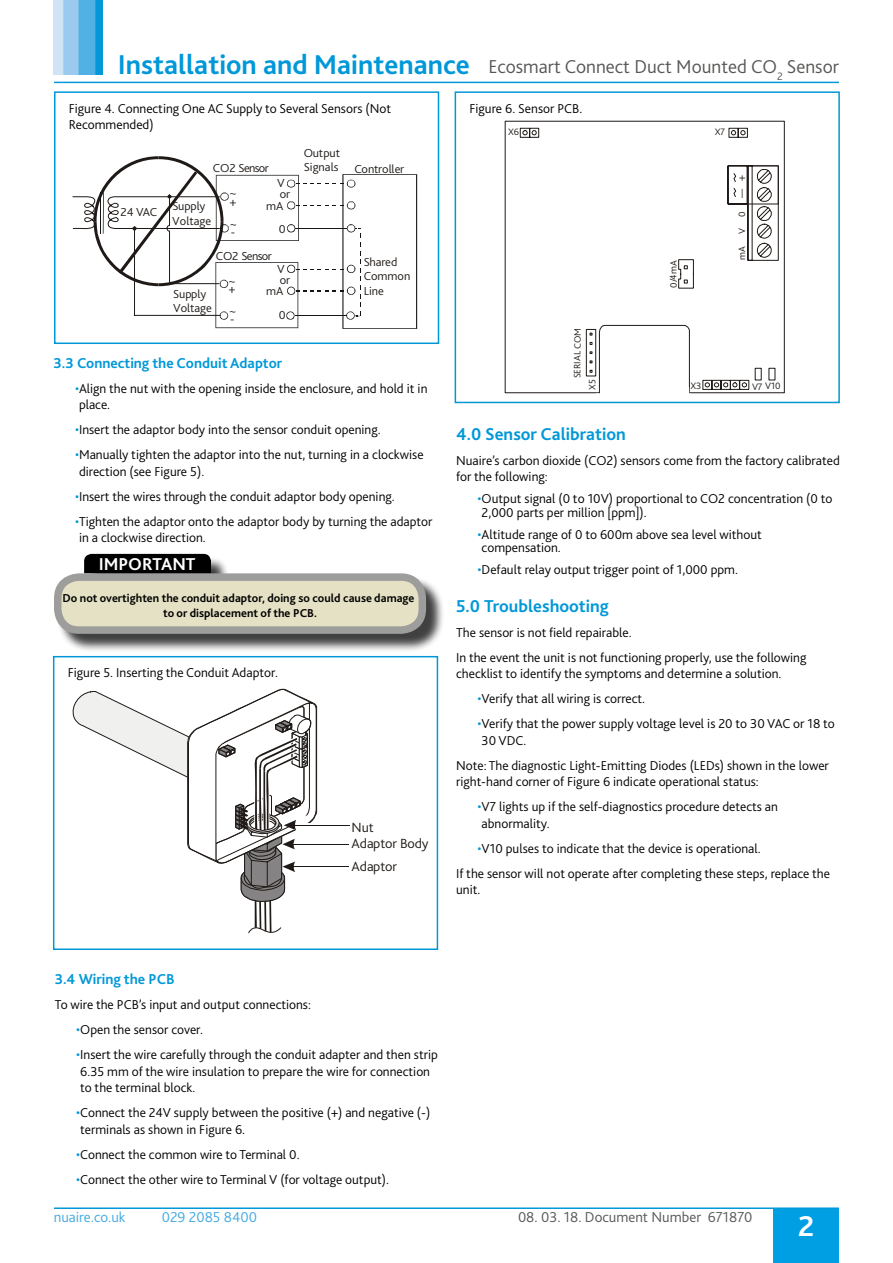
<style>
.page{position:relative;width:893px;height:1263px;background:#fff}
.page>*{position:absolute;margin:0;border:0;box-sizing:border-box;transform-origin:0 0}
.t1{font:700 30px "Bliss 2";color:#fff}
.t2{font:300 19.5px "Bliss 2";color:#575756}
.t3{font:700 18px "Bliss 2";color:#0098d8}
.t4{font:700 18px "Bliss 2";color:#fff}
.t5{font:700 15px "Bliss 2";color:#0098d8}
.t6{font:300 15px "Bliss 2";color:#575756}
.t7{font:300 15px "Bliss 2";color:#43abe1}
.t8{font:300 13.95px/16.5px "Bliss 2";letter-spacing:-.01em;color:#1f1a17}
.t9{font:300 13.5px/16.5px "Bliss 2";color:#000}
.t10{font:300 12.3px "Bliss 2";color:#1f1a17}
.t11{font:300 12.15px/14.5px "Bliss 2";color:#1f1a17}
.t12{font:300 12.15px "Bliss 2";letter-spacing:-.05em;color:#1f1a17}
.t13{font:700 12px/15px "Bliss 2";color:#000;text-align:center}
.t14{font:300 9.75px "Bliss 2";color:#1f1a17}
.s1{font-weight:700;font-size:28.5px;color:#0098d8}
.s2{color:#0098d8}
.s3{font-size:11.1px}
</style>
<div class="page">
<div style="left:773px;top:1209px;width:66px;height:54px;background:#009fe3"></div>
<img style="left:54px;top:0;width:49px;height:75px">
<hr style="left:54px;top:82px;width:785px;height:1px;background:#0098d8">
<hr style="left:54px;top:1207px;width:785px;height:2px;background:#0098d8">
<div style="left:54px;top:91px;width:385px;height:253px;border:2px solid #0098d8"></div>
<div style="left:455px;top:91px;width:385px;height:312px;border:2px solid #0098d8"></div>
<svg style="left:72px;top:156px;width:345px;height:173px"></svg>
<svg style="left:504px;top:121px;width:281px;height:272px"></svg>
<svg style="left:520px;top:128px;width:228px;height:10px"></svg>
<svg style="left:596px;top:259px;width:98px;height:135px"></svg>
<div style="left:57px;top:556px;width:388px;height:97px;background:#000;opacity:.75"></div>
<div style="left:84px;top:554px;width:127px;height:19px;background:#000"></div>
<div style="left:58px;top:577px;width:364px;height:53px;background:#e5e1c5;border-radius:21px"></div>
<div style="left:54px;top:573px;width:372px;height:61px;border:8px solid #9d9d9c;border-radius:21px"></div>
<div style="left:53px;top:656px;width:385px;height:294px;border:2px solid #0098d8"></div>
<hr style="left:289px;top:844px;width:59px;height:1px;background:#1f1a17">
<hr style="left:289px;top:866px;width:60px;height:1px;background:#1f1a17">
<hr style="left:290px;top:825px;width:60px;height:1px;background:#1f1a17">
<svg style="left:72px;top:688px;width:246px;height:246px"></svg>
<h2 class="t2" style="left:118px;top:54px;width:723px"><span class="s1">Installation and Maintenance</span> Ecosmart Connect Duct Mounted CO<sub>2</sub> Sensor</h2>
<p class="t9" style="left:69px;top:100px;width:324px">Figure 4. Connecting One AC Supply to Several Sensors (Not<br>Recommended)</p>
<p class="t9" style="left:469px;top:100px;width:114px">Figure 6. Sensor PCB.</p>
<p class="t14" style="left:508px;top:126px;width:12px">X6</p>
<p class="t14" style="left:715px;top:126px;width:12px">X7</p>
<p class="t11" style="left:304px;top:145px;width:38px">Output</p>
<p class="t11" style="left:121px;top:204px;width:38px">24 VAC</p>
<p class="t12" style="left:213px;top:160px;width:57px">CO2 Sensor</p>
<p class="t11" style="left:304px;top:160px;width:36px">Signals</p>
<p class="t11" style="left:354px;top:161px;width:51px">Controller</p>
<p class="t11" style="left:172px;top:199px;width:40px">Supply<br>Voltage</p>
<p class="t11" style="left:230px;top:186px;width:8px">~</p>
<p class="t11" style="left:230px;top:190px;width:8px;line-height:22.2px">+ ~</p>
<p class="t10" style="left:231px;top:224px;width:6px">-</p>
<p class="t11" style="left:277px;top:176px;width:9px">V</p>
<p class="t11" style="left:279px;top:221px;width:8px">0</p>
<p class="t11" style="left:280px;top:187px;width:12px">or</p>
<p class="t11" style="left:266px;top:198px;width:19px">mA</p>
<p class="t12" style="left:216px;top:248px;width:57px">CO2 Sensor</p>
<p class="t11" style="left:173px;top:286px;width:40px">Supply<br>Voltage</p>
<p class="t11" style="left:229px;top:273px;width:8px">~</p>
<p class="t11" style="left:229px;top:278px;width:8px;line-height:22.2px">+ ~</p>
<p class="t10" style="left:230px;top:312px;width:6px">-</p>
<p class="t11" style="left:266px;top:257px;width:20px;line-height:21.9px;text-align:right">V mA</p>
<p class="t11" style="left:280px;top:272px;width:12px">or</p>
<p class="t11" style="left:279px;top:307px;width:8px">0</p>
<p class="t11" style="left:364px;top:254px;width:48px">Shared<br>Common<br>Line</p>
<p class="t5" style="left:54px;top:353px;width:230px">3.3 Connecting the Conduit Adaptor</p>
<p class="t9" style="left:75px;top:379px;width:354px"><span class="s2">•</span>Align the nut with the opening inside the enclosure, and hold it in place.</p>
<p class="t9" style="left:75px;top:421px;width:307px"><span class="s2">•</span>Insert the adaptor body into the sensor conduit opening.</p>
<p class="t9" style="left:75px;top:446px;width:350px"><span class="s2">•</span>Manually tighten the adaptor into the nut, turning in a clockwise direction (see Figure 5).</p>
<p class="t9" style="left:75px;top:487px;width:321px"><span class="s2">•</span>Insert the wires through the conduit adaptor body opening.</p>
<p class="t9" style="left:75px;top:512px;width:359px"><span class="s2">•</span>Tighten the adaptor onto the adaptor body by turning the adaptor in a clockwise direction.</p>
<h3 class="t4" style="left:99px;top:553px;width:98px">IMPORTANT</h3>
<p class="t13" style="left:62px;top:590px;width:354px">Do not overtighten the conduit adaptor, doing so could cause damage to or displacement of the PCB.</p>
<p class="t9" style="left:68px;top:664px;width:212px">Figure 5. Inserting the Conduit Adaptor.</p>
<p class="t8" style="left:352px;top:818px;width:78px">Nut<br>Adaptor Body</p>
<p class="t8" style="left:352px;top:858px;width:47px">Adaptor</p>
<p class="t14" style="left:571px;top:378px;width:52px;rotate:-90deg">SERIAL COM</p>
<p class="t14" style="left:586px;top:390px;width:12px;rotate:-90deg">X5</p>
<p class="t14" style="left:667px;top:288px;width:29px;rotate:-90deg">0/4mA</p>
<p class="t14" style="left:736px;top:260px;width:87px;rotate:-90deg">mAV0 <span class="s3">—+</span></p>
<p class="t14" style="left:690px;top:380px;width:12px">X3</p>
<p class="t14" style="left:752px;top:380px;width:30px">V7 V10</p>
<h3 class="t3" style="left:456px;top:423px;width:171px">4.0 Sensor Calibration</h3>
<p class="t9" style="left:456px;top:452px;width:385px">Nuaire’s carbon dioxide (CO2) sensors come from the factory calibrated for the following:</p>
<p class="t9" style="left:478px;top:492px;width:356px;line-height:13.5px"><span class="s2">•</span>Output signal (0 to 10V) proportional to CO2 concentration (0 to<br>2,000 parts per million [ppm]).</p>
<p class="t9" style="left:478px;top:527px;width:286px;line-height:13.5px"><span class="s2">•</span>Altitude range of 0 to 600m above sea level without compensation.</p>
<p class="t9" style="left:478px;top:561px;width:262px"><span class="s2">•</span>Default relay output trigger point of 1,000 ppm.</p>
<h3 class="t3" style="left:456px;top:594px;width:154px">5.0 Troubleshooting</h3>
<p class="t9" style="left:456px;top:619px;width:352px;line-height:25px">The sensor is not field repairable.<br>In the event the unit is not functioning properly, use the following</p>
<p class="t9" style="left:456px;top:665px;width:327px">checklist to identify the symptoms and determine a solution.</p>
<p class="t9" style="left:478px;top:690px;width:169px"><span class="s2">•</span>Verify that all wiring is correct.</p>
<p class="t9" style="left:478px;top:715px;width:359px"><span class="s2">•</span>Verify that the power supply voltage level is 20 to 30 VAC or 18 to<br>30 VDC.</p>
<p class="t9" style="left:456px;top:756px;width:374px">Note: The diagnostic Light-Emitting Diodes (LEDs) shown in the lower right-hand corner of Figure 6 indicate operational status:</p>
<p class="t9" style="left:478px;top:798px;width:302px"><span class="s2">•</span>V7 lights up if the self-diagnostics procedure detects an abnormality.</p>
<p class="t9" style="left:456px;top:835px;width:375px;line-height:25px;text-indent:21px"><span class="s2">•</span>V10 pulses to indicate that the device is operational.<br>If the sensor will not operate after completing these steps, replace the</p>
<p class="t9" style="left:456px;top:881px;width:26px">unit.</p>
<p class="t5" style="left:55px;top:970px;width:121px">3.4 Wiring the PCB</p>
<p class="t9" style="left:55px;top:996px;width:258px">To wire the PCB’s input and output connections:</p>
<p class="t9" style="left:76px;top:1021px;width:128px"><span class="s2">•</span>Open the sensor cover.</p>
<p class="t9" style="left:76px;top:1046px;width:363px"><span class="s2">•</span>Insert the wire carefully through the conduit adapter and then strip<br>6.35 mm of the wire insulation to prepare the wire for connection to the terminal block.</p>
<p class="t9" style="left:76px;top:1104px;width:356px"><span class="s2">•</span>Connect the 24V supply between the positive (+) and negative (-) terminals as shown in Figure 6.</p>
<p class="t9" style="left:76px;top:1145px;width:225px"><span class="s2">•</span>Connect the common wire to Terminal 0.</p>
<p class="t9" style="left:76px;top:1170px;width:314px"><span class="s2">•</span>Connect the other wire to Terminal V (for voltage output).</p>
<p class="t7" style="left:54px;top:1208px;width:73px">nuaire.co.uk</p>
<p class="t7" style="left:162px;top:1208px;width:97px">029 2085 8400</p>
<p class="t6" style="left:518px;top:1208px;width:236px">08. 03. 18. Document Number 671870</p>
<h1 class="t1" style="left:798px;top:1207px;width:18px">2</h1>
</div>
